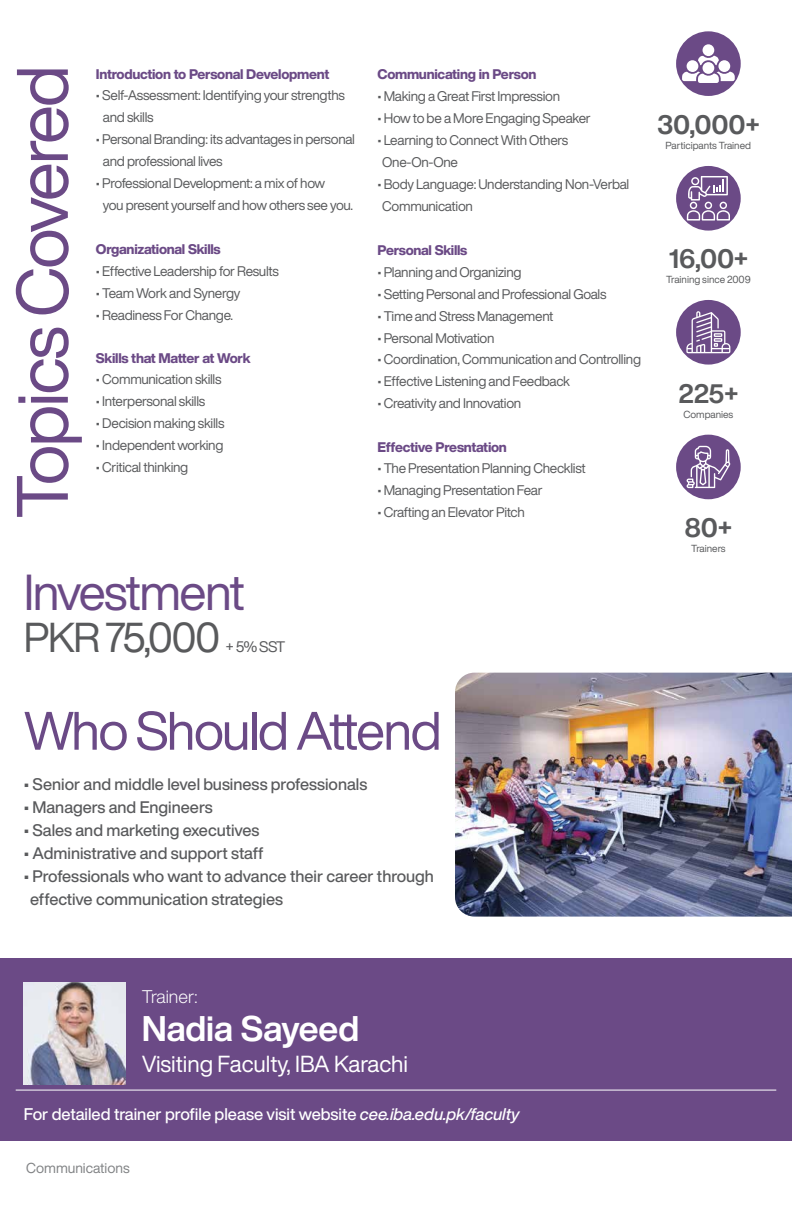
<style>
.page{position:relative;width:792px;height:1224px;background:#fff}
.page>*{position:absolute;margin:0;border:0;box-sizing:border-box;transform-origin:0 0}
.t1{font:53.1px "Helvetica Now Display";letter-spacing:-.03em;color:#6b4a86}
.t2{font:49.7px "Helvetica Now Display";letter-spacing:-.035em;color:#6b4a86}
.t3{font:41.1px "Helvetica Now Display";letter-spacing:-.04em;color:#595a5c}
.t4{font:700 35px "Helvetica Now Display";color:#fff}
.t5{font:700 26.3px "Helvetica Now Display";letter-spacing:-.005em;color:#595a5c}
.t6{font:22.8px "Helvetica Now Display";color:#fff}
.t7{font:300 18px "Helvetica Now Display";color:#fff}
.t8{font:500 16.6px "Helvetica Now Display";color:#fff}
.t9{font:500 16.4px/23px "Helvetica Now Display";color:#595a5c}
.t10{font:15px "Helvetica Now Display";color:#595a5c}
.t11{font:14.1px "Helvetica Now Display";color:#818385}
.t12{font:13.7px/21.9px "Helvetica Now Display";letter-spacing:-.02em;color:#595a5c}
.t13{font:800 13.7px "Helvetica Now Display";letter-spacing:-.02em;color:#6b4a86}
.t14{font:10.1px "Helvetica Now Display";color:#595a5c}
.s1{font-family:"Helvetica Now Display Med Ita";font-weight:400}
</style>
<div class="page">
<svg style="left:17px;top:328px;width:65px;height:189px"></svg>
<svg style="left:16px;top:69px;width:53px;height:245px"></svg>
<div style="left:0;top:958px;width:792px;height:182px;background:#6b4a86"></div>
<img style="left:24px;top:982px;width:102px;height:102px">
<hr style="left:16px;top:1090px;width:760px;height:1px;background:#fff">
<img style="left:455px;top:673px;width:337px;height:244px">
<div style="left:676px;top:31px;width:65px;height:65px;background:#6b4a86;border-radius:50%"></div>
<svg style="left:682px;top:72px;width:53px;height:11px"></svg>
<div style="left:718px;top:60px;width:12px;height:12px;background:#fff;border-radius:50%"></div>
<div style="left:687px;top:60px;width:11px;height:12px;background:#fff;border-radius:50%"></div>
<div style="left:703px;top:62px;width:11px;height:12px;background:#fff;border-radius:50%"></div>
<div style="left:703px;top:44px;width:11px;height:12px;background:#fff;border-radius:50%"></div>
<svg style="left:698px;top:56px;width:21px;height:9px"></svg>
<div style="left:676px;top:166px;width:65px;height:65px;background:#6b4a86;border-radius:50%"></div>
<svg style="left:687px;top:176px;width:43px;height:45px"></svg>
<div style="left:676px;top:300px;width:65px;height:65px;background:#6b4a86;border-radius:50%"></div>
<svg style="left:686px;top:311px;width:44px;height:42px"></svg>
<div style="left:676px;top:435px;width:65px;height:64px;background:#6b4a86;border-radius:50%"></div>
<svg style="left:686px;top:446px;width:44px;height:42px"></svg>
<p class="t13" style="left:96px;top:65px;width:235px">Introduction to Personal Development</p>
<p class="t12" style="left:103px;top:84px;width:243px;text-indent:-7px">• Self-Assessment: Identifying your strengths and skills</p>
<p class="t12" style="left:103px;top:128px;width:254px;text-indent:-7px">• Personal Branding: its advantages in personal and professional lives</p>
<p class="t12" style="left:103px;top:172px;width:252px;text-indent:-7px">• Professional Development: a mix of how<br>you present yourself and how others see you.</p>
<p class="t13" style="left:96px;top:239px;width:126px">Organizational Skills</p>
<p class="t12" style="left:96px;top:260px;width:184px">• Effective Leadership for Results</p>
<p class="t12" style="left:96px;top:282px;width:146px">• Team Work and Synergy</p>
<p class="t12" style="left:96px;top:304px;width:139px">• Readiness For Change.</p>
<p class="t13" style="left:96px;top:349px;width:156px">Skills that Matter at Work</p>
<p class="t12" style="left:96px;top:369px;width:127px">• Communication skills</p>
<p class="t12" style="left:96px;top:390px;width:111px">• Interpersonal skills</p>
<p class="t12" style="left:96px;top:412px;width:130px">• Decision making skills</p>
<p class="t12" style="left:96px;top:434px;width:129px">• Independent working</p>
<p class="t12" style="left:96px;top:456px;width:94px">• Critical thinking</p>
<h2 class="t2" style="left:24px;top:558px;width:223px">Investment</h2>
<h3 class="t3" style="left:24px;top:609px;width:198px">PKR 75,000</h3>
<p class="t10" style="left:226px;top:636px;width:61px">+ 5% SST</p>
<p class="t13" style="left:378px;top:65px;width:160px">Communicating in Person</p>
<p class="t12" style="left:378px;top:85px;width:184px">• Making a Great First Impression</p>
<p class="t12" style="left:378px;top:107px;width:215px">• How to be a More Engaging Speaker</p>
<p class="t12" style="left:382px;top:129px;width:188px;text-indent:-5px">• Learning to Connect With Others<br>One-On-One</p>
<p class="t12" style="left:382px;top:173px;width:249px;text-indent:-5px">• Body Language: Understanding Non-Verbal<br>Communication</p>
<p class="t13" style="left:378px;top:240px;width:91px">Personal Skills</p>
<p class="t12" style="left:378px;top:261px;width:146px">• Planning and Organizing</p>
<p class="t12" style="left:378px;top:283px;width:230px">• Setting Personal and Professional Goals</p>
<p class="t12" style="left:378px;top:305px;width:178px">• Time and Stress Management</p>
<p class="t12" style="left:378px;top:327px;width:118px">• Personal Motivation</p>
<p class="t12" style="left:378px;top:349px;width:265px">• Coordination, Communication and Controlling</p>
<p class="t12" style="left:378px;top:371px;width:194px">• Effective Listening and Feedback</p>
<p class="t12" style="left:378px;top:392px;width:145px">• Creativity and Innovation</p>
<p class="t13" style="left:378px;top:438px;width:131px">Effective Presntation</p>
<p class="t12" style="left:378px;top:457px;width:210px">• The Presentation Planning Checklist</p>
<p class="t12" style="left:378px;top:479px;width:167px">• Managing Presentation Fear</p>
<p class="t12" style="left:378px;top:501px;width:149px">• Crafting an Elevator Pitch</p>
<h3 class="t5" style="left:657px;top:107px;width:104px">30,000+</h3>
<p class="t14" style="left:666px;top:138px;width:87px">Participants Trained</p>
<h3 class="t5" style="left:669px;top:241px;width:81px">16,00+</h3>
<p class="t14" style="left:666px;top:272px;width:86px">Training since 2009</p>
<h3 class="t5" style="left:678px;top:375px;width:61px">225+</h3>
<p class="t14" style="left:683px;top:407px;width:51px">Companies</p>
<h3 class="t5" style="left:685px;top:510px;width:49px">80+</h3>
<p class="t14" style="left:691px;top:541px;width:36px">Trainers</p>
<h1 class="t1" style="left:24px;top:694px;width:420px">Who Should Attend</h1>
<p class="t9" style="left:24px;top:772px;width:345px">• Senior and middle level business professionals</p>
<p class="t9" style="left:24px;top:795px;width:190px">• Managers and Engineers</p>
<p class="t9" style="left:24px;top:818px;width:237px">• Sales and marketing executives</p>
<p class="t9" style="left:24px;top:841px;width:242px">• Administrative and support staff</p>
<p class="t9" style="left:30px;top:864px;width:405px;text-indent:-7px">• Professionals who want to advance their career through effective communication strategies</p>
<h3 class="t7" style="left:142px;top:984px;width:57px">Trainer:</h3>
<h3 class="t4" style="left:142px;top:1004px;width:219px">Nadia Sayeed</h3>
<h3 class="t6" style="left:142px;top:1048px;width:268px">Visiting Faculty, IBA Karachi</h3>
<p class="t8" style="left:24px;top:1103px;width:497px">For detailed trainer profile please visit website <span class="s1">cee.iba.edu.pk/faculty</span></p>
<p class="t11" style="left:26px;top:1158px;width:105px">Communications</p>
</div>
